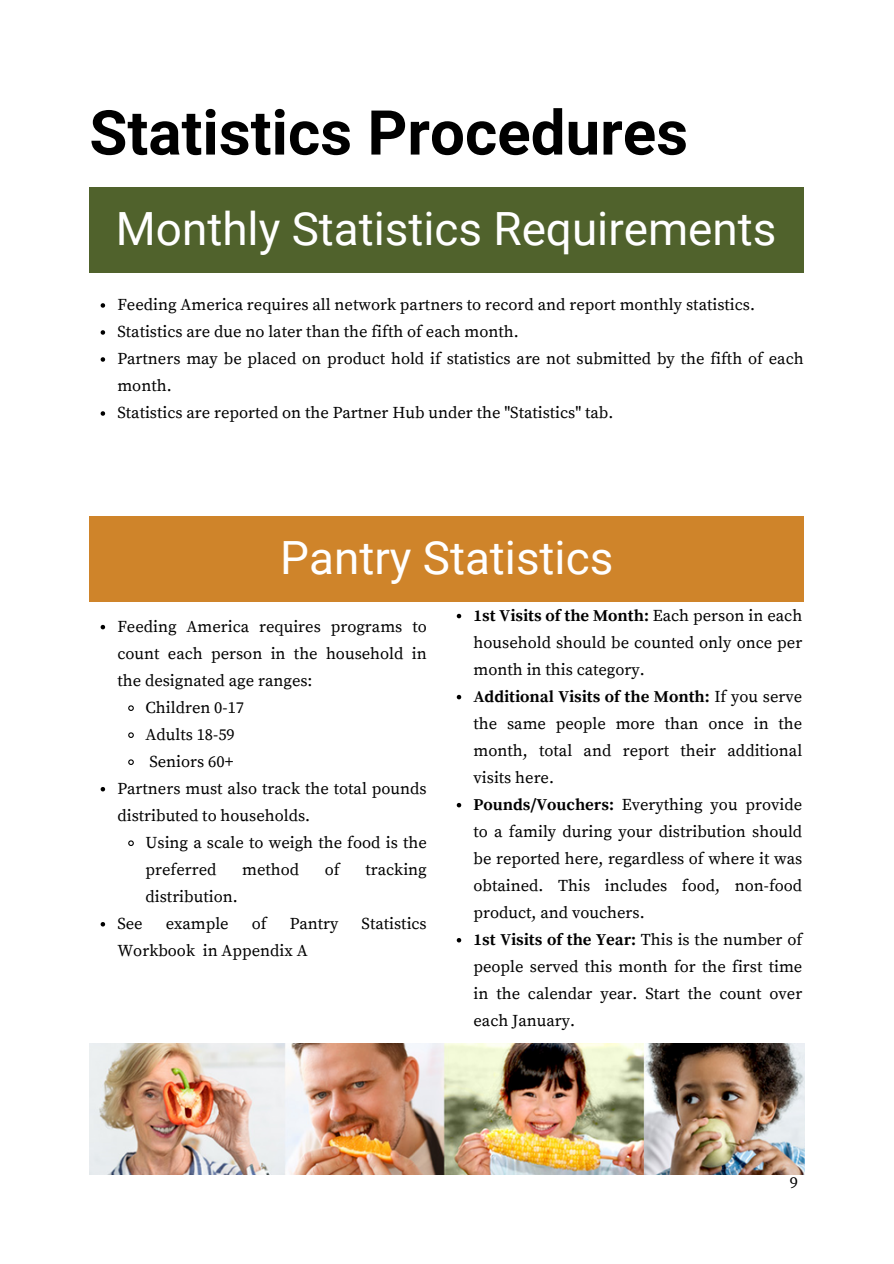
<style>
.page{position:relative;width:894px;height:1264px;background:#fff}
.page>*{position:absolute;margin:0;border:0;box-sizing:border-box;transform-origin:0 0}
.t1{font:700 61.8px "Roboto";color:#000}
.t2{font:45.75px "Roboto";color:#fff}
.t3{font:16.5px/27px "Source Serif Pro";color:#000}
.s1{font-weight:700}
</style>
<div class="page">
<div style="left:89px;top:187px;width:715px;height:85px;background:#50622c"></div>
<img style="left:89px;top:1043px;width:715px;height:131px">
<div style="left:89px;top:516px;width:715px;height:85px;background:#cf842a"></div>
<svg style="left:101px;top:625px;width:4px;height:4px"></svg>
<svg style="left:128px;top:705px;width:6px;height:6px"></svg>
<svg style="left:128px;top:732px;width:6px;height:6px"></svg>
<svg style="left:128px;top:759px;width:6px;height:6px"></svg>
<svg style="left:101px;top:787px;width:4px;height:4px"></svg>
<svg style="left:128px;top:840px;width:6px;height:6px"></svg>
<svg style="left:101px;top:922px;width:4px;height:4px"></svg>
<svg style="left:101px;top:303px;width:4px;height:5px"></svg>
<svg style="left:101px;top:330px;width:4px;height:5px"></svg>
<svg style="left:101px;top:357px;width:4px;height:5px"></svg>
<svg style="left:101px;top:411px;width:4px;height:5px"></svg>
<svg style="left:456px;top:614px;width:5px;height:4px"></svg>
<svg style="left:456px;top:695px;width:5px;height:4px"></svg>
<svg style="left:456px;top:803px;width:5px;height:4px"></svg>
<svg style="left:456px;top:938px;width:5px;height:4px"></svg>
<h1 class="t1" style="left:89px;top:97px;width:600px">Statistics Procedures</h1>
<h2 class="t2" style="left:116px;top:202px;width:661px">Monthly Statistics Requirements</h2>
<p class="t3" style="left:117px;top:291px;width:687px">Feeding America requires all network partners to record and report monthly statistics.<br>Statistics are due no later than the fifth of each month.<br>Partners may be placed on product hold if statistics are not submitted by the fifth of each month.<br>Statistics are reported on the Partner Hub under the "Statistics" tab.</p>
<h2 class="t2" style="left:280px;top:532px;width:334px">Pantry Statistics</h2>
<p class="t3" style="left:117px;top:613px;width:311px">Feeding America requires programs to</p>
<p class="t3" style="left:117px;top:640px;width:311px">count each person in the household in</p>
<p class="t3" style="left:117px;top:667px;width:196px">the designated age ranges:</p>
<p class="t3" style="left:145px;top:694px;width:100px">Children 0-17</p>
<p class="t3" style="left:145px;top:721px;width:91px">Adults 18-59</p>
<p class="t3" style="left:149px;top:748px;width:86px">Seniors 60+</p>
<p class="t3" style="left:117px;top:775px;width:311px">Partners must also track the total pounds</p>
<p class="t3" style="left:117px;top:802px;width:194px">distributed to households.</p>
<p class="t3" style="left:145px;top:829px;width:283px">Using a scale to weigh the food is the</p>
<p class="t3" style="left:145px;top:856px;width:72px">preferred</p>
<p class="t3" style="left:242px;top:856px;width:58px">method</p>
<p class="t3" style="left:325px;top:856px;width:16px">of</p>
<p class="t3" style="left:365px;top:856px;width:63px">tracking</p>
<p class="t3" style="left:145px;top:883px;width:94px">distribution.</p>
<p class="t3" style="left:117px;top:910px;width:27px">See</p>
<p class="t3" style="left:166px;top:910px;width:64px">example</p>
<p class="t3" style="left:252px;top:910px;width:16px">of</p>
<p class="t3" style="left:289px;top:910px;width:50px">Pantry</p>
<p class="t3" style="left:361px;top:910px;width:67px">Statistics</p>
<p class="t3" style="left:117px;top:937px;width:192px">Workbook in Appendix A</p>
<p class="t3" style="left:473px;top:602px;width:330px"><span class="s1">1st Visits of the Month:</span> Each person in each household should be counted only once per month in this category.<br><span class="s1">Additional Visits of the Month:</span> If you serve the same people more than once in the month, total and report their additional visits here.<br><span class="s1">Pounds/Vouchers:</span> Everything you provide to a family during your distribution should be reported here, regardless of where it was obtained. This includes food, non-food product, and vouchers.<br><span class="s1">1st Visits of the Year:</span> This is the number of people served this month for the first time in the calendar year. Start the count over each January.</p>
<p class="t3" style="left:789px;top:1169px;width:10px">9</p>
</div>
